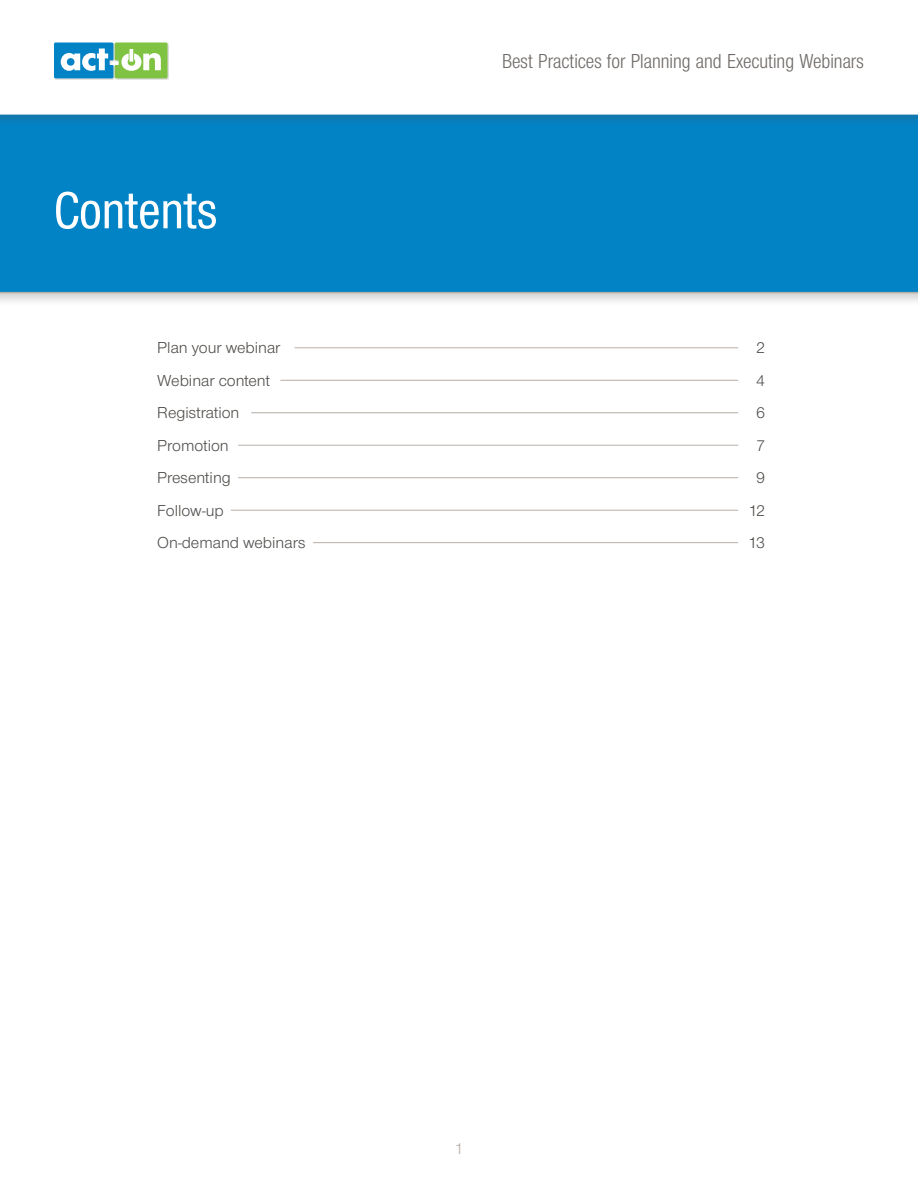
<style>
.page{position:relative;width:918px;height:1188px;background:#fff}
.page>*{position:absolute;margin:0;border:0;box-sizing:border-box;transform-origin:0 0}
.t1{font:54px "Nimbus Sans Novus TOT Med Con";color:#fff}
.t2{font:21px "Nimbus Sans Novus TOT Reg Con";color:#6f6a67}
.t3{font:16.5px "Nimbus Sans Novus TOT";color:#4f4c49}
.t4{font:16.5px "Nimbus Sans Novus TOT";color:#b6afa6}
</style>
<div class="page">
<div style="left:0;top:95px;width:918px;height:211px;background:#4f4c49;opacity:.25"></div>
<div style="left:0;top:127px;width:918px;height:166px;background:#0283c6"></div>
<div style="left:0;top:0;width:918px;height:127px;background:#4f4c49;opacity:.25"></div>
<svg style="left:0;top:0;width:918px;height:115px"></svg>
<div style="left:55px;top:42px;width:114px;height:37px;background:#accd8c"></div>
<svg style="left:54px;top:43px;width:113px;height:35px;background:#71baa8"></svg>
<svg style="left:129px;top:49px;width:4px;height:13px"></svg>
<hr style="left:295px;top:348px;width:443px;height:1px;background:#b6afa6">
<hr style="left:280px;top:380px;width:458px;height:1px;background:#b6afa6">
<hr style="left:251px;top:413px;width:487px;height:1px;background:#b6afa6">
<hr style="left:238px;top:445px;width:500px;height:1px;background:#b6afa6">
<hr style="left:238px;top:477px;width:500px;height:1px;background:#b6afa6">
<hr style="left:231px;top:510px;width:507px;height:1px;background:#b6afa6">
<hr style="left:313px;top:542px;width:425px;height:1px;background:#b6afa6">
<h1 class="t1" style="left:54px;top:180px;width:165px">Contents</h1>
<p class="t2" style="left:502px;top:49px;width:363px">Best Practices for Planning and Executing Webinars</p>
<p class="t3" style="left:157px;top:338px;width:125px">Plan your webinar</p>
<p class="t3" style="left:756px;top:338px;width:11px">2</p>
<p class="t3" style="left:157px;top:371px;width:114px">Webinar content</p>
<p class="t3" style="left:756px;top:371px;width:11px">4</p>
<p class="t3" style="left:157px;top:403px;width:84px">Registration</p>
<p class="t3" style="left:756px;top:403px;width:11px">6</p>
<p class="t3" style="left:157px;top:436px;width:73px">Promotion</p>
<p class="t3" style="left:756px;top:436px;width:11px">7</p>
<p class="t3" style="left:157px;top:468px;width:75px">Presenting</p>
<p class="t3" style="left:756px;top:468px;width:11px">9</p>
<p class="t3" style="left:157px;top:501px;width:68px">Follow-up</p>
<p class="t3" style="left:748px;top:501px;width:18px">12</p>
<p class="t3" style="left:157px;top:533px;width:150px">On-demand webinars</p>
<p class="t3" style="left:748px;top:533px;width:19px">13</p>
<p class="t4" style="left:454px;top:1139px;width:11px">1</p>
</div>
